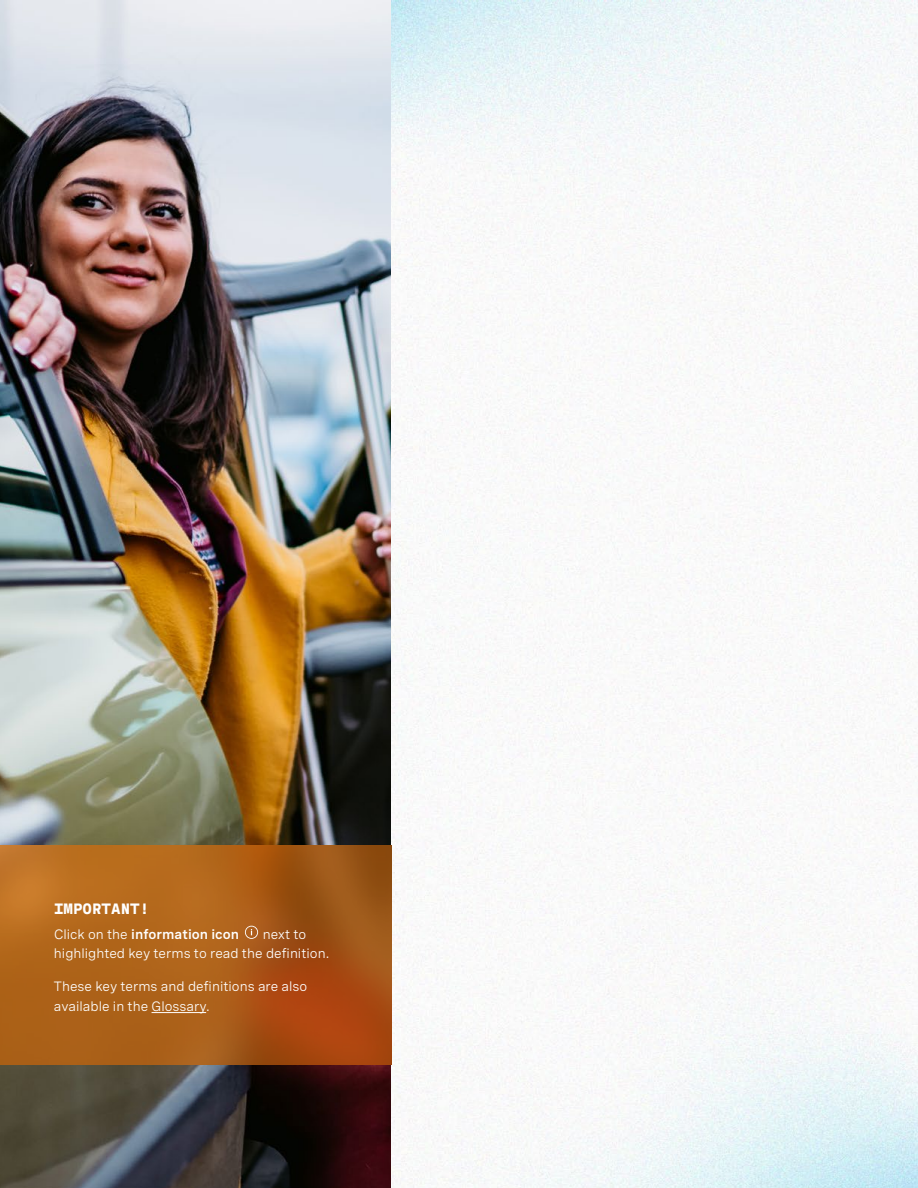
<style>
.page{position:relative;width:918px;height:1188px;background:#fff}
.page>*{position:absolute;margin:0;border:0;box-sizing:border-box;transform-origin:0 0}
.t1{font:700 15px "Spezia Mono";color:#fff}
.t2{font:13.5px/19.5px "Spezia";color:#fff}
.t3{font:600 13.5px "Spezia";color:#fff}
.s1{font-weight:400}
</style>
<div class="page">
<img style="left:0;top:0;width:918px;height:1188px">
<svg style="left:0;top:846px;width:392px;height:219px;background:#ab5d18"></svg>
<hr style="left:152px;top:1012px;width:54px;height:1px;background:#fff">
<svg style="left:245px;top:926px;width:13px;height:13px"></svg>
<p class="t1" style="left:54px;top:897px;width:97px">IMPORTANT!</p>
<p class="t3" style="left:54px;top:924px;width:187px"><span class="s1">Click on the</span> information icon</p>
<p class="t2" style="left:54px;top:923px;width:277px;text-indent:209px">next to highlighted key terms to read the definition.</p>
<p class="t2" style="left:54px;top:976px;width:255px">These key terms and definitions are also available in the Glossary.</p>
</div>
